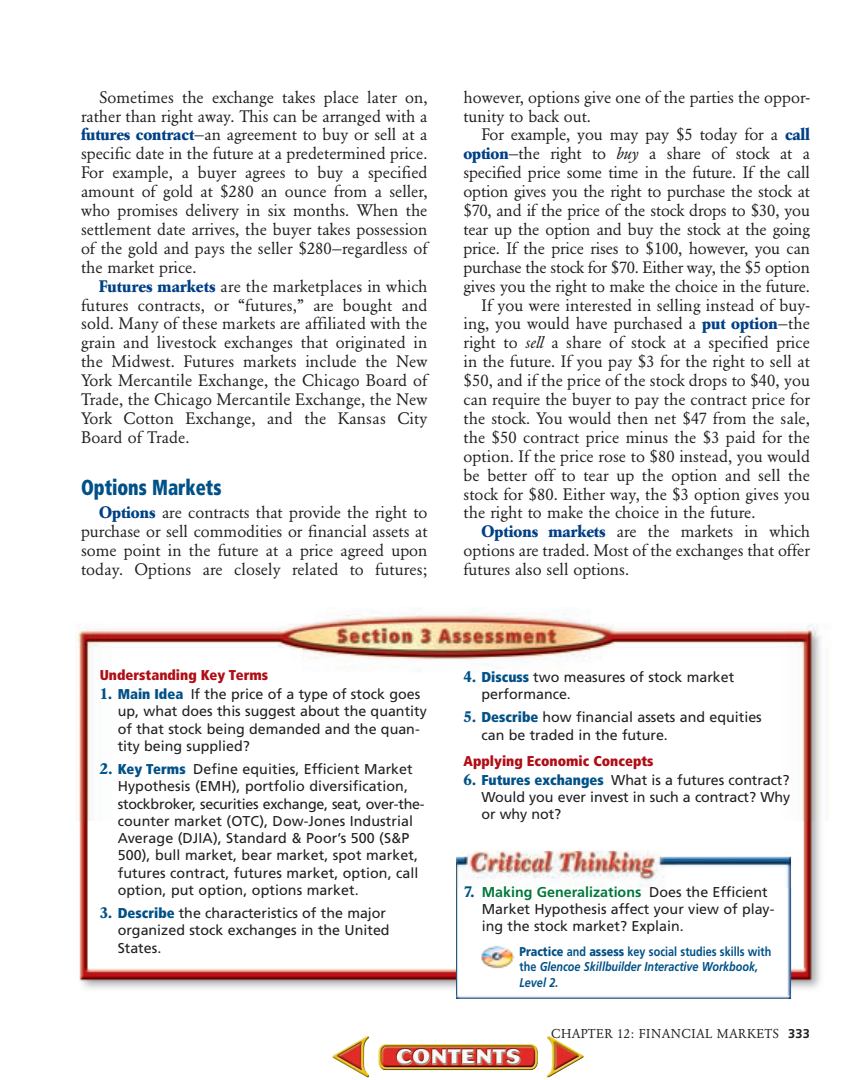
<style>
.page{position:relative;width:864px;height:1080px;background:#fff}
.page>*{position:absolute;margin:0;border:0;box-sizing:border-box;transform-origin:0 0}
.t1{font:900 condensed 21.75px "Frutiger";color:#005187;scale:.84 1}
.t2{font:16.5px/18.9px "Garamond BE";color:#231f20;text-align:justify}
.t3{font:14.25px/17.2px "Frutiger";color:#231f20}
.t4{font:900 condensed 14.25px "Frutiger";color:#b00d15}
.t5{font:italic 700 12.75px/15.8px "Frutiger";color:#005187;scale:.85 1}
.t6{font:12.75px "Garamond BE";letter-spacing:.025em;color:#231f20}
.s1{font-weight:700;color:#014086}
.s2{font-style:italic}
.s3{font-family:"Garamond BE";font-weight:700;font-size:15.75px;color:#005187}
.s4{font-weight:900;font-stretch:condensed;color:#005187}
.s5{font-weight:700;color:#00783a}
.s6{font-weight:900;font-style:normal}
.s7{font-style:normal}
.s8{font-family:"Frutiger";font-weight:700}
</style>
<div class="page">
<img style="left:77px;top:609px;width:744px;height:212px">
<img style="left:79px;top:821px;width:742px;height:177px">
<img style="left:456px;top:851px;width:335px;height:37px">
<img style="left:456px;top:888px;width:335px;height:111px">
<img style="left:480px;top:944px;width:36px;height:27px">
<img style="left:332px;top:1036px;width:252px;height:42px">
<p class="t2" style="left:99px;top:89px;width:330px">Sometimes the exchange takes place later on,</p>
<p class="t2" style="left:81px;top:108px;width:348px">rather than right away. This can be arranged with a</p>
<p class="t2" style="left:81px;top:127px;width:348px"><span class="s1">futures contract</span>—an agreement to buy or sell at a</p>
<p class="t2" style="left:81px;top:146px;width:348px">specific date in the future at a predetermined price.</p>
<p class="t2" style="left:81px;top:164px;width:348px">For example, a buyer agrees to buy a specified</p>
<p class="t2" style="left:81px;top:183px;width:348px">amount of gold at $280 an ounce from a seller,</p>
<p class="t2" style="left:81px;top:202px;width:348px">who promises delivery in six months. When the</p>
<p class="t2" style="left:81px;top:221px;width:348px">settlement date arrives, the buyer takes possession</p>
<p class="t2" style="left:81px;top:240px;width:348px">of the gold and pays the seller $280—regardless of</p>
<p class="t2" style="left:81px;top:259px;width:117px">the market price.</p>
<p class="t2" style="left:99px;top:278px;width:330px"><span class="s1">Futures markets</span> are the marketplaces in which</p>
<p class="t2" style="left:81px;top:297px;width:348px">futures contracts, or “futures,” are bought and</p>
<p class="t2" style="left:81px;top:316px;width:348px">sold. Many of these markets are affiliated with the</p>
<p class="t2" style="left:81px;top:335px;width:348px">grain and livestock exchanges that originated in</p>
<p class="t2" style="left:81px;top:353px;width:348px">the Midwest. Futures markets include the New</p>
<p class="t2" style="left:81px;top:372px;width:348px">York Mercantile Exchange, the Chicago Board of</p>
<p class="t2" style="left:81px;top:391px;width:348px">Trade, the Chicago Mercantile Exchange, the New</p>
<p class="t2" style="left:81px;top:410px;width:348px">York Cotton Exchange, and the Kansas City</p>
<p class="t2" style="left:81px;top:429px;width:110px">Board of Trade.</p>
<p class="t1" style="left:81px;top:478px;width:169px">Options Markets</p>
<p class="t2" style="left:81px;top:504px;width:348px;text-indent:18px"><span class="s1">Options</span> are contracts that provide the right to purchase or sell commodities or financial assets at some point in the future at a price agreed upon today. Options are closely related to futures;</p>
<p class="t2" style="left:463px;top:89px;width:348px">however, options give one of the parties the oppor-</p>
<p class="t2" style="left:463px;top:108px;width:129px">tunity to back out.</p>
<p class="t2" style="left:481px;top:127px;width:330px">For example, you may pay $5 today for a <span class="s1">call</span></p>
<p class="t2" style="left:463px;top:146px;width:348px"><span class="s1">option</span>—the right to <span class="s2">buy</span> a share of stock at a</p>
<p class="t2" style="left:463px;top:164px;width:348px">specified price some time in the future. If the call</p>
<p class="t2" style="left:463px;top:183px;width:348px">option gives you the right to purchase the stock at</p>
<p class="t2" style="left:463px;top:202px;width:348px">$70, and if the price of the stock drops to $30, you</p>
<p class="t2" style="left:463px;top:221px;width:348px">tear up the option and buy the stock at the going</p>
<p class="t2" style="left:463px;top:240px;width:348px">price. If the price rises to $100, however, you can</p>
<p class="t2" style="left:463px;top:259px;width:348px">purchase the stock for $70. Either way, the $5 option</p>
<p class="t2" style="left:463px;top:278px;width:348px">gives you the right to make the choice in the future.</p>
<p class="t2" style="left:481px;top:297px;width:330px">If you were interested in selling instead of buy-</p>
<p class="t2" style="left:463px;top:316px;width:348px">ing, you would have purchased a <span class="s1">put option</span>—the</p>
<p class="t2" style="left:463px;top:335px;width:348px">right to <span class="s2">sell</span> a share of stock at a specified price</p>
<p class="t2" style="left:463px;top:353px;width:348px">in the future. If you pay $3 for the right to sell at</p>
<p class="t2" style="left:463px;top:372px;width:348px">$50, and if the price of the stock drops to $40, you</p>
<p class="t2" style="left:463px;top:391px;width:348px">can require the buyer to pay the contract price for</p>
<p class="t2" style="left:463px;top:410px;width:348px">the stock. You would then net $47 from the sale,</p>
<p class="t2" style="left:463px;top:429px;width:348px">the $50 contract price minus the $3 paid for the</p>
<p class="t2" style="left:463px;top:448px;width:348px">option. If the price rose to $80 instead, you would</p>
<p class="t2" style="left:463px;top:467px;width:348px">be better off to tear up the option and sell the</p>
<p class="t2" style="left:463px;top:486px;width:348px">stock for $80. Either way, the $3 option gives you</p>
<p class="t2" style="left:463px;top:505px;width:294px">the right to make the choice in the future.</p>
<p class="t2" style="left:481px;top:524px;width:330px"><span class="s1">Options markets</span> are the markets in which</p>
<p class="t2" style="left:463px;top:542px;width:348px">options are traded. Most of the exchanges that offer</p>
<p class="t2" style="left:463px;top:561px;width:167px">futures also sell options.</p>
<p class="t4" style="left:100px;top:670px;width:170px">Understanding Key Terms</p>
<p class="t3" style="left:118px;top:687px;width:311px;text-indent:-18px"><span class="s3">1.</span> <span class="s4">Main Idea</span> If the price of a type of stock goes up, what does this suggest about the quantity of that stock being demanded and the quan&shy;tity being supplied?</p>
<p class="t3" style="left:118px;top:762px;width:308px;text-indent:-18px"><span class="s3">2.</span> <span class="s4">Key Terms</span> Define equities, Efficient Market Hypothesis (EMH), portfolio diversification, stockbroker, securities exchange, seat, over-the&shy;counter market (OTC), Dow-Jones Industrial Average (DJIA), Standard &amp; Poor’s 500 (S&amp;P 500), bull market, bear market, spot market, futures contract, futures market, option, call option, put option, options market.</p>
<p class="t3" style="left:118px;top:906px;width:273px;text-indent:-18px"><span class="s3">3.</span> <span class="s4">Describe</span> the characteristics of the major organized stock exchanges in the United<br>States.</p>
<p class="t3" style="left:482px;top:669px;width:254px;text-indent:-18px"><span class="s3">4.</span> <span class="s4">Discuss</span> two measures of stock market performance.</p>
<p class="t3" style="left:482px;top:710px;width:282px;text-indent:-18px"><span class="s3">5.</span> <span class="s4">Describe</span> how financial assets and equities can be traded in the future.</p>
<p class="t4" style="left:463px;top:755px;width:192px">Applying Economic Concepts</p>
<p class="t3" style="left:482px;top:772px;width:310px;text-align:justify;text-indent:-18px"><span class="s3">6.</span> <span class="s4">Futures exchanges</span> What is a futures contract?<br>Would you ever invest in such a contract? Why or why not?</p>
<p class="t3" style="left:482px;top:884px;width:294px;text-indent:-18px"><span class="s3">7.</span> <span class="s5">Making Generalizations</span> Does the Efficient<br>Market Hypothesis affect your view of play&shy;ing the stock market? Explain.</p>
<p class="t5" style="left:520px;top:944px;width:298px"><span class="s6">Practice</span> <span class="s7">and</span> <span class="s6">assess</span> <span class="s7">key social studies skills with the</span> Glencoe Skillbuilder Interactive Workbook,<br>Level 2.</p>
<p class="t6" style="left:551px;top:1029px;width:260px">CHAPTER 12: FINANCIAL MARKETS <span class="s8">333</span></p>
</div>
